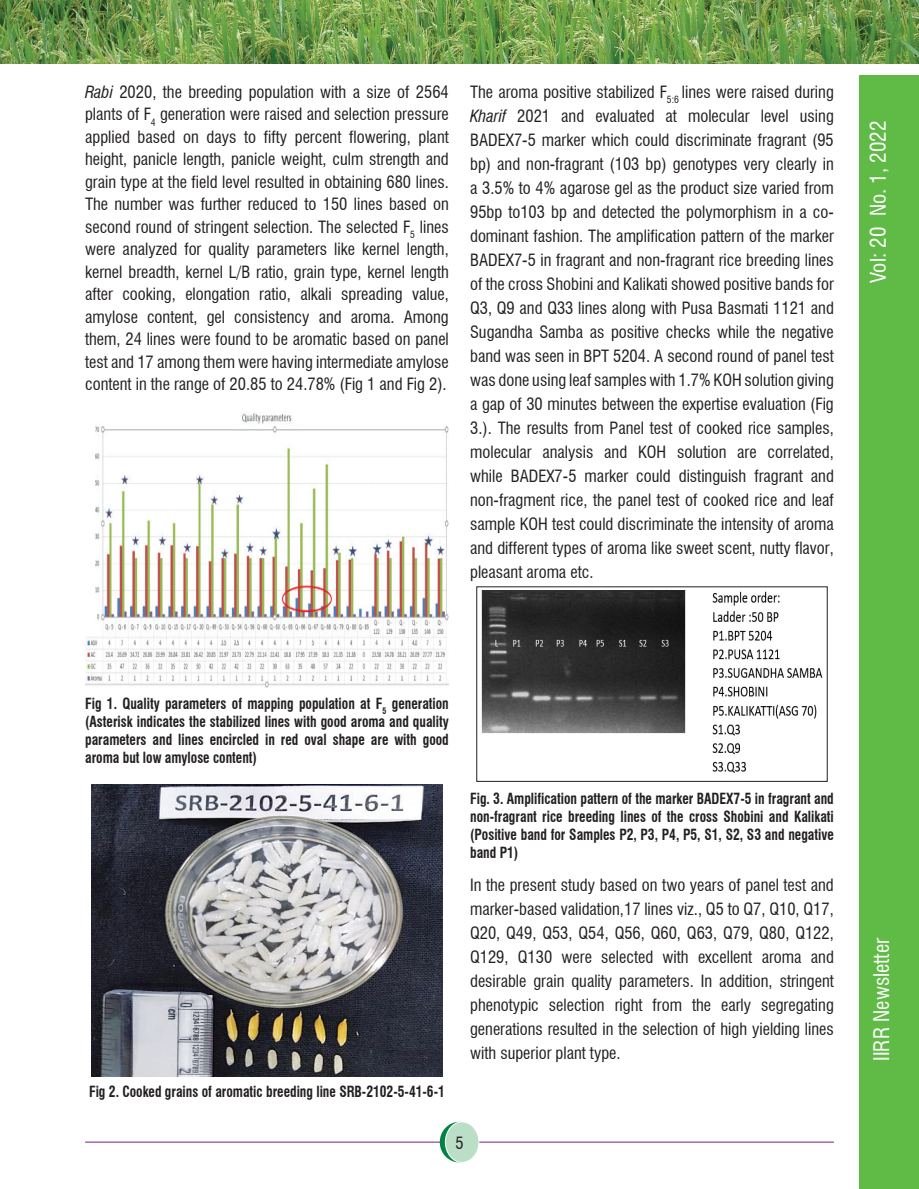
<style>
.page{position:relative;width:919px;height:1189px;background:#fff}
.page>*{position:absolute;margin:0;border:0;box-sizing:border-box;transform-origin:0 0}
.t1{font:condensed 21px "Swiss 721 BT";color:#fff}
.t2{font:condensed 16.5px/24px "Swiss 721 BT";color:#231f20;text-align:justify}
.t3{font:700 condensed 15px/18px "Swiss 721 BT";color:#231f20;text-align:justify;scale:.9 1}
.s1{font-style:italic}
</style>
<div class="page">
<img style="left:0;top:0;width:918px;height:63px">
<div style="left:858px;top:76px;width:60px;height:1112px;background:#60bb46"></div>
<hr style="left:85px;top:1141px;width:748px;height:1px;background:#7f1b7d">
<svg style="left:439px;top:1121px;width:39px;height:40px"></svg>
<div style="left:445px;top:1121px;width:33px;height:40px;background:#bbdfc6;border-radius:50%"></div>
<div style="left:445px;top:1121px;width:34px;height:41px;border:1px solid #fff;border-radius:50%"></div>
<img style="left:85px;top:413px;width:363px;height:274px">
<img style="left:91px;top:784px;width:351px;height:291px">
<img style="left:481px;top:590px;width:342px;height:183px">
<p class="t2" style="left:85px;top:80px;width:365px;line-height:22.5px"><span class="s1">Rabi</span> 2020, the breeding population with a size of 2564 plants of F<sub>4</sub> generation were raised and selection pressure applied based on days to fifty percent flowering, plant height, panicle length, panicle weight, culm strength and grain type at the field level resulted in obtaining 680 lines.<br>The number was further reduced to 150 lines based on second round of stringent selection. The selected F<sub>5</sub> lines were analyzed for quality parameters like kernel length, kernel breadth, kernel L/B ratio, grain type, kernel length after cooking, elongation ratio, alkali spreading value, amylose content, gel consistency and aroma. Among them, 24 lines were found to be aromatic based on panel test and 17 among them were having intermediate amylose content in the range of 20.85 to 24.78% (Fig 1 and Fig 2).</p>
<p class="t2" style="left:470px;top:80px;width:365px">The aroma positive stabilized F<sub>5:6</sub> lines were raised during <span class="s1">Kharif</span> 2021 and evaluated at molecular level using BADEX7-5 marker which could discriminate fragrant (95 bp) and non-fragrant (103 bp) genotypes very clearly in a 3.5% to 4% agarose gel as the product size varied from 95bp to103 bp and detected the polymorphism in a co&shy;dominant fashion. The amplification pattern of the marker BADEX7-5 in fragrant and non-fragrant rice breeding lines of the cross Shobini and Kalikati showed positive bands for Q3, Q9 and Q33 lines along with Pusa Basmati 1121 and Sugandha Samba as positive checks while the negative band was seen in BPT 5204. A second round of panel test was done using leaf samples with 1.7% KOH solution giving a gap of 30 minutes between the expertise evaluation (Fig 3.). The results from Panel test of cooked rice samples, molecular analysis and KOH solution are correlated, while BADEX7-5 marker could distinguish fragrant and non-fragment rice, the panel test of cooked rice and leaf sample KOH test could discriminate the intensity of aroma and different types of aroma like sweet scent, nutty flavor, pleasant aroma etc.</p>
<p class="t1" style="left:865px;top:282px;width:163px;rotate:-90deg">Vol: 20 No. 1, 2022</p>
<p class="t1" style="left:872px;top:278px;width:153px;rotate:-90deg">Vol.14 No.1, 2017</p>
<p class="t3" style="left:85px;top:694px;width:405px">Fig 1. Quality parameters of mapping population at F<sub>5</sub> generation (Asterisk indicates the stabilized lines with good aroma and quality parameters and lines encircled in red oval shape are with good aroma but low amylose content)</p>
<p class="t3" style="left:89px;top:1082px;width:396px">Fig 2. Cooked grains of aromatic breeding line SRB-2102-5-41-6-1</p>
<p class="t3" style="left:470px;top:789px;width:405px">Fig. 3. Amplification pattern of the marker BADEX7-5 in fragrant and non-fragrant rice breeding lines of the cross Shobini and Kalikati (Positive band for Samples P2, P3, P4, P5, S1, S2, S3 and negative band P1)</p>
<p class="t2" style="left:470px;top:872px;width:365px">In the present study based on two years of panel test and marker-based validation,17 lines viz., Q5 to Q7, Q10, Q17, Q20, Q49, Q53, Q54, Q56, Q60, Q63, Q79, Q80, Q122, Q129, Q130 were selected with excellent aroma and desirable grain quality parameters. In addition, stringent phenotypic selection right from the early segregating generations resulted in the selection of high yielding lines with superior plant type.</p>
<p class="t2" style="left:455px;top:1130px;width:10px">5</p>
<p class="t1" style="left:867px;top:1049px;width:120px;rotate:-90deg">IRR Newsle ter</p>
<p class="t1" style="left:868px;top:1060px;width:124px;rotate:-90deg">IIRR Newsletter</p>
</div>
